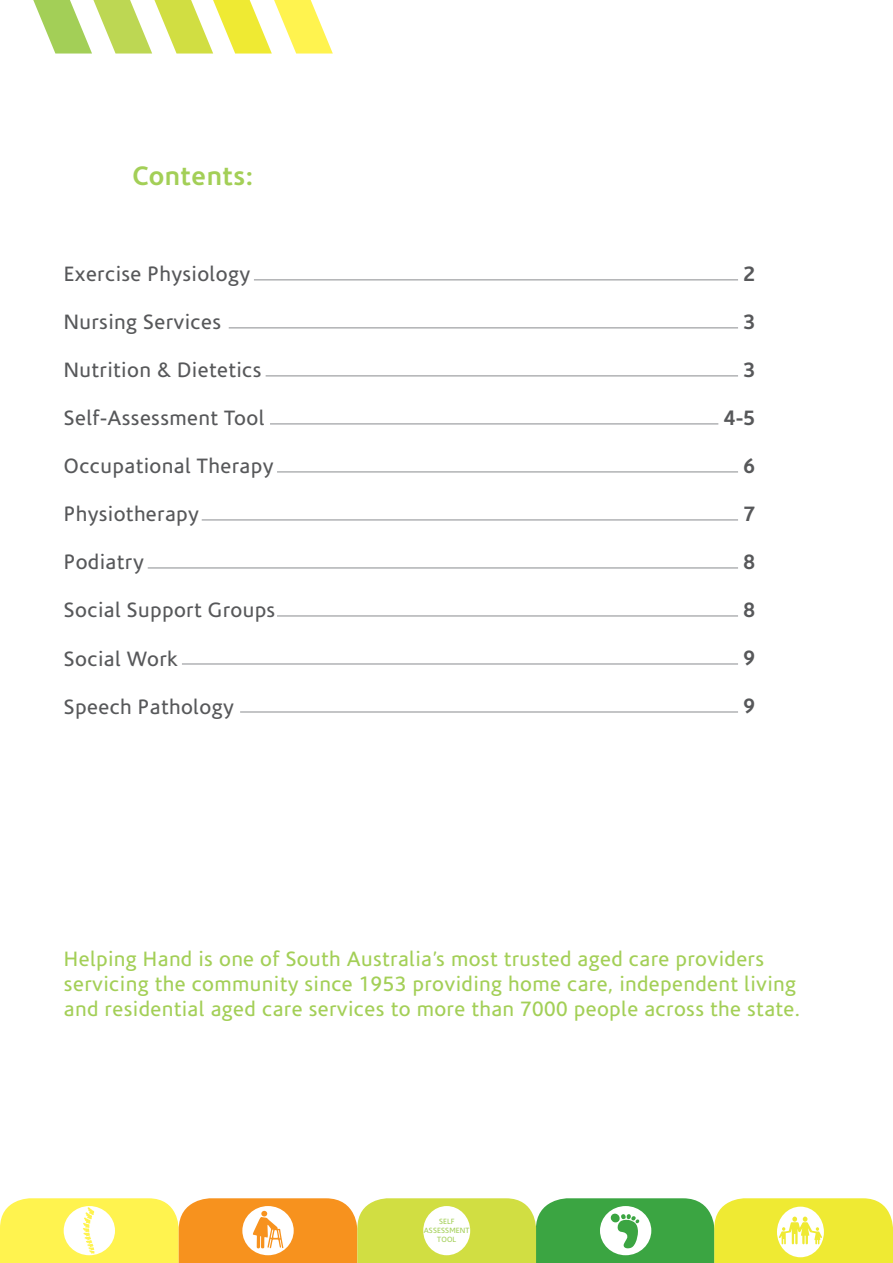
<style>
.page{position:relative;width:893px;height:1263px;background:#fff}
.page>*{position:absolute;margin:0;border:0;box-sizing:border-box;transform-origin:0 0}
.t1{font:700 27px "Corisande";letter-spacing:.02em;color:#a3cf57}
.t2{font:21px/25.2px "Corisande";letter-spacing:.02em;color:#a3cf57}
.t3{font:21px "Corisande";letter-spacing:.02em;color:#57585a}
.t4{font:700 21px "Corisande";color:#57585a}
.t5{font:7.65px/9.1px "Corisande";letter-spacing:.02em;color:#a3cf57;text-align:center}
</style>
<div class="page">
<svg style="left:33px;top:0;width:300px;height:54px"></svg>
<hr style="left:254px;top:279px;width:484px;height:1px;background:#8f9194">
<hr style="left:270px;top:423px;width:448px;height:1px;background:#8f9194">
<hr style="left:229px;top:327px;width:509px;height:1px;background:#8f9194">
<hr style="left:266px;top:375px;width:472px;height:1px;background:#8f9194">
<hr style="left:277px;top:471px;width:461px;height:1px;background:#8f9194">
<hr style="left:202px;top:519px;width:536px;height:1px;background:#8f9194">
<hr style="left:148px;top:567px;width:590px;height:1px;background:#8f9194">
<hr style="left:277px;top:615px;width:461px;height:1px;background:#8f9194">
<hr style="left:182px;top:663px;width:556px;height:1px;background:#8f9194">
<hr style="left:240px;top:711px;width:498px;height:1px;background:#8f9194">
<svg style="left:0;top:1198px;width:893px;height:65px"></svg>
<p class="t1" style="left:132px;top:161px;width:122px">Contents:</p>
<p class="t3" style="left:64px;top:263px;width:187px">Exercise Physiology</p>
<p class="t3" style="left:64px;top:311px;width:159px">Nursing Services</p>
<p class="t3" style="left:64px;top:359px;width:199px">Nutrition &amp; Dietetics</p>
<p class="t3" style="left:64px;top:407px;width:202px">Self-Assessment Tool</p>
<p class="t3" style="left:64px;top:455px;width:211px">Occupational Therapy</p>
<p class="t3" style="left:64px;top:503px;width:136px">Physiotherapy</p>
<p class="t3" style="left:64px;top:551px;width:81px">Podiatry</p>
<p class="t3" style="left:64px;top:599px;width:213px">Social Support Groups</p>
<p class="t3" style="left:64px;top:647px;width:115px">Social Work</p>
<p class="t3" style="left:64px;top:695px;width:171px">Speech Pathology</p>
<p class="t4" style="left:743px;top:261px;width:13px">2</p>
<p class="t4" style="left:743px;top:309px;width:13px">3</p>
<p class="t4" style="left:743px;top:357px;width:13px">3</p>
<p class="t4" style="left:724px;top:405px;width:32px">4-5</p>
<p class="t4" style="left:743px;top:453px;width:13px">6</p>
<p class="t4" style="left:743px;top:501px;width:13px">7</p>
<p class="t4" style="left:743px;top:549px;width:13px">8</p>
<p class="t4" style="left:743px;top:597px;width:13px">8</p>
<p class="t4" style="left:743px;top:645px;width:13px">9</p>
<p class="t4" style="left:743px;top:693px;width:13px">9</p>
<p class="t2" style="left:64px;top:947px;width:738px">Helping Hand is one of South Australia’s most trusted aged care providers servicing the community since 1953 providing home care, independent living and residential aged care services to more than 7000 people across the state.</p>
<p class="t5" style="left:424px;top:1216px;width:47px">SELF<br>ASSESSMENT<br>TOOL</p>
</div>
